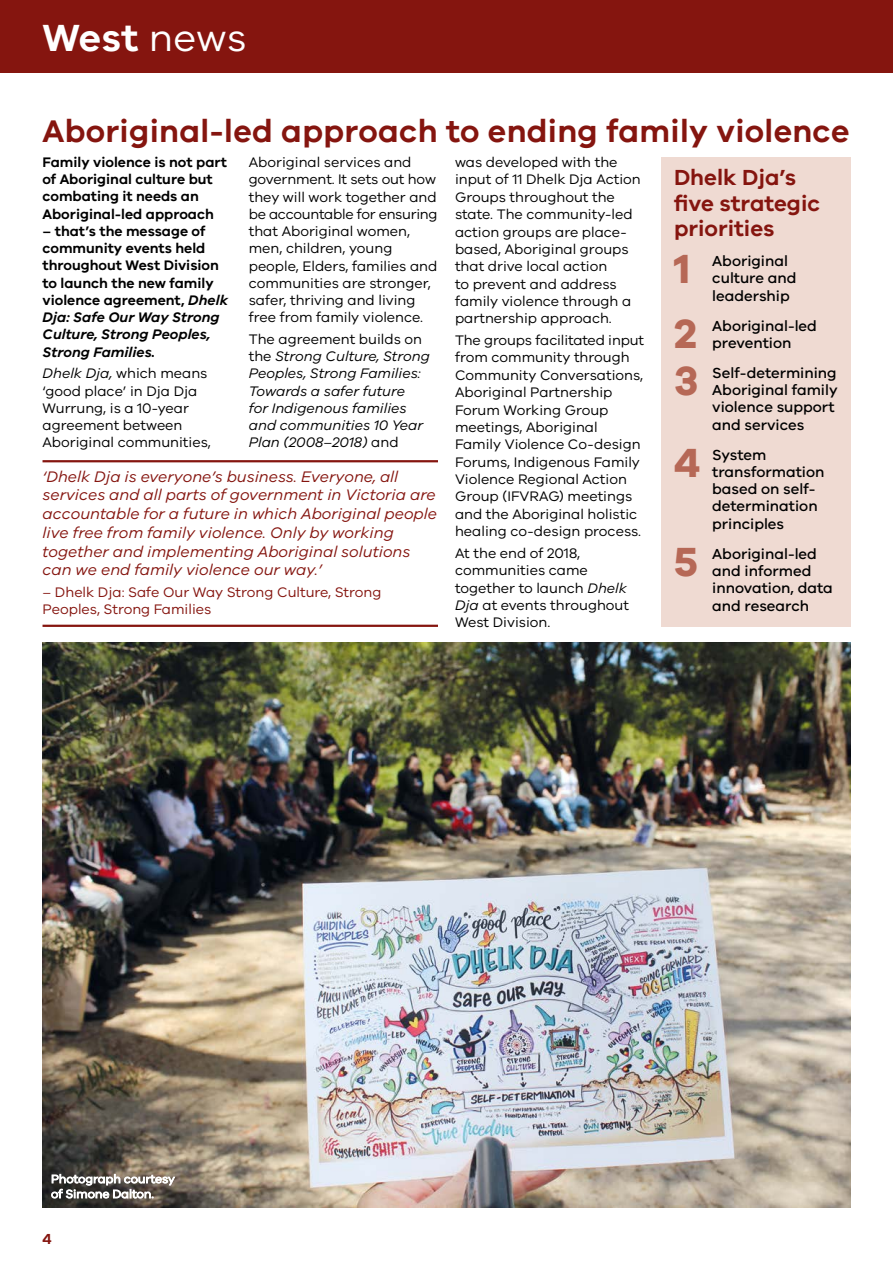
<style>
.page{position:relative;width:893px;height:1263px;background:#fff}
.page>*{position:absolute;margin:0;border:0;box-sizing:border-box;transform-origin:0 0}
.t1{font:700 42px "VIC";color:#b66856}
.t2{font:600 39px "VIC";color:#fff}
.t3{font:600 32.25px "VIC";letter-spacing:.01em;color:#85150f}
.t4{font:600 22.5px/25.5px "VIC";color:#85150f}
.t5{font:italic 15.75px/18.8px "VIC";color:#85150f}
.t6{font:500 15px/17.2px "VIC";color:#000}
.t7{font:600 15px "VIC";color:#85150f}
.t8{font:14.25px/17.4px "VIC";color:#000}
.t9{font:600 14.25px/17.2px "VIC";color:#000}
.t10{font:italic 14.25px/17.2px "VIC";color:#000}
.t11{font:14.25px/17.2px "VIC";color:#85150f}
.s1{font-weight:400}
.s2{font-style:italic}
.s3{font-style:normal}
</style>
<div class="page">
<div style="left:0;top:0;width:893px;height:72px;background:#85150f"></div>
<img style="left:43px;top:642px;width:807px;height:566px">
<svg style="left:52px;top:1174px;width:123px;height:24px"></svg>
<div style="left:661px;top:157px;width:189px;height:470px;background:#efdad2"></div>
<hr style="left:43px;top:460px;width:395px;height:2px;background:#85150f">
<hr style="left:43px;top:625px;width:395px;height:2px;background:#85150f">
<h2 class="t2" style="left:43px;top:14px;width:206px">West <span class="s1">news</span></h2>
<h3 class="t3" style="left:43px;top:111px;width:809px">Aboriginal-led approach to ending family violence</h3>
<h3 class="t4" style="left:674px;top:164px;width:148px">Dhelk Dja’s five strategic priorities</h3>
<h1 class="t1" style="left:674px;top:243px;width:18px">1</h1>
<p class="t6" style="left:712px;top:252px;width:86px">Aboriginal culture and leadership</p>
<h1 class="t1" style="left:674px;top:308px;width:25px">2</h1>
<p class="t6" style="left:712px;top:317px;width:106px">Aboriginal-led prevention</p>
<h1 class="t1" style="left:674px;top:355px;width:26px">3</h1>
<p class="t6" style="left:712px;top:364px;width:127px">Self-determining<br>Aboriginal family violence support and services</p>
<h1 class="t1" style="left:674px;top:437px;width:28px">4</h1>
<p class="t6" style="left:712px;top:446px;width:114px">System transformation based on self&shy;determination principles</p>
<h1 class="t1" style="left:674px;top:536px;width:25px">5</h1>
<p class="t6" style="left:712px;top:545px;width:122px">Aboriginal-led and informed innovation, data and research</p>
<p class="t9" style="left:43px;top:153px;width:186px">Family violence is not part of Aboriginal culture but combating it needs an<br>Aboriginal-led approach</p>
<p class="t9" style="left:43px;top:222px;width:187px">– that’s the message of community events held throughout West Division to launch the new family violence agreement, <span class="s2">Dhelk<br>Dja: Safe Our Way Strong<br>Culture, Strong Peoples,<br>Strong Families.</span></p>
<p class="t8" style="left:43px;top:364px;width:170px"><span class="s2">Dhelk Dja,</span> which means ‘good place’ in Dja Dja<br>Wurrung, is a 10-year agreement between<br>Aboriginal communities,</p>
<p class="t8" style="left:249px;top:153px;width:190px">Aboriginal services and government. It sets out how they will work together and be accountable for ensuring that Aboriginal women, men, children, young people, Elders, families and communities are stronger, safer, thriving and living free from family violence.</p>
<p class="t10" style="left:249px;top:330px;width:183px"><span class="s3">The agreement builds on the</span> Strong Culture, Strong<br>Peoples, Strong Families:<br>Towards a safer future<br>for Indigenous families and communities 10 Year<br>Plan (2008–2018) <span class="s3">and</span></p>
<p class="t8" style="left:455px;top:153px;width:187px">was developed with the input of 11 Dhelk Dja Action<br>Groups throughout the state. The community-led action groups are place&shy;based, Aboriginal groups that drive local action<br>to prevent and address family violence through a partnership approach.</p>
<p class="t8" style="left:455px;top:331px;width:191px">The groups facilitated input from community through<br>Community Conversations,<br>Aboriginal Partnership<br>Forum Working Group meetings, Aboriginal<br>Family Violence Co-design<br>Forums, Indigenous Family<br>Violence Regional Action<br>Group (IFVRAG) meetings and the Aboriginal holistic healing co-design process.</p>
<p class="t8" style="left:455px;top:544px;width:176px">At the end of 2018, communities came together to launch <span class="s2">Dhelk<br>Dja</span> at events throughout<br>West Division.</p>
<p class="t5" style="left:43px;top:466px;width:396px">‘Dhelk Dja is everyone’s business. Everyone, all services and all parts of government in Victoria are accountable for a future in which Aboriginal people live free from family violence. Only by working together and implementing Aboriginal solutions can we end family violence our way.’</p>
<p class="t11" style="left:43px;top:583px;width:340px">– Dhelk Dja: Safe Our Way Strong Culture, Strong<br>Peoples, Strong Families</p>
<p class="t7" style="left:43px;top:1230px;width:11px">4</p>
</div>
